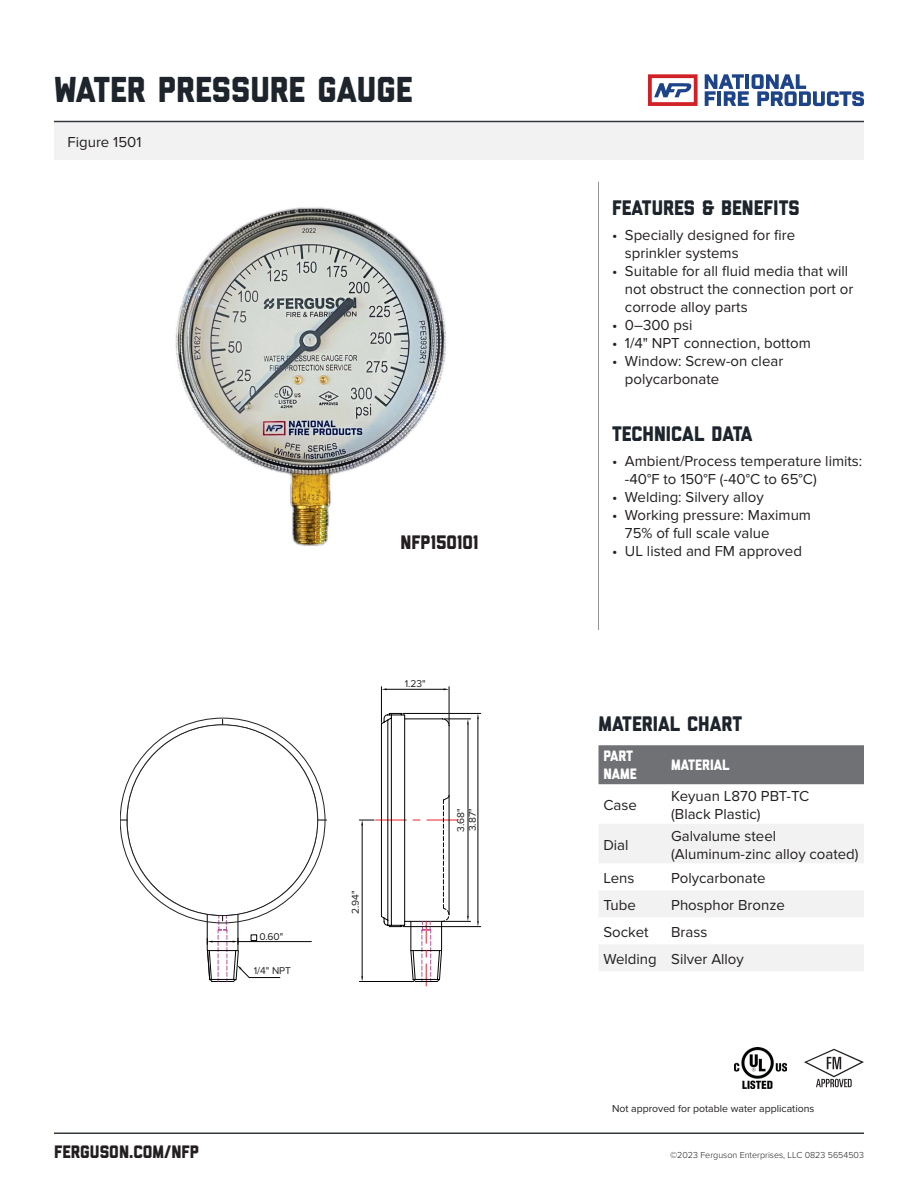
<style>
.page{position:relative;width:918px;height:1188px;background:#fff}
.page>*{position:absolute;margin:0;border:0;box-sizing:border-box;transform-origin:0 0}
.t1{font:800 36px "Liberator";color:#1d242c}
.t2{font:800 21px "Liberator";color:#1d242c}
.t3{font:800 19.5px "Liberator";color:#231f20}
.t4{font:800 18px "Liberator";color:#231f20}
.t5{font:15px/18px "Proxima Nova";color:#231f20}
.t6{font:800 15px/18px "Liberator";color:#fff}
.t7{font:10.5px "Proxima Nova";color:#231f20}
.t8{font:10.2px/11.9px "Proxima Nova";color:#231f20}
.t9{font:300 9px "Proxima Nova";color:#231f20}
</style>
<div class="page">
<div style="left:54px;top:122px;width:810px;height:38px;background:#f2f2f3"></div>
<img style="left:175px;top:207px;width:271px;height:339px">
<div style="left:598px;top:745px;width:266px;height:39px;background:#707174"></div>
<svg style="left:599px;top:824px;width:265px;height:147px"></svg>
<svg style="left:471px;top:713px;width:10px;height:215px"></svg>
<svg style="left:477px;top:713px;width:2px;height:6px"></svg>
<svg style="left:477px;top:921px;width:2px;height:6px"></svg>
<hr style="left:381px;top:687px;width:1px;height:35px;background:#020304">
<hr style="left:449px;top:687px;width:1px;height:37px;background:#020304">
<hr style="left:387px;top:689px;width:57px;height:1px;background:#020304">
<svg style="left:127px;top:713px;width:344px;height:273px"></svg>
<hr style="left:598px;top:182px;width:1px;height:448px;background:#949698">
<img style="left:735px;top:1047px;width:51px;height:42px">
<svg style="left:804px;top:1049px;width:60px;height:38px"></svg>
<svg style="left:705px;top:74px;width:159px;height:32px"></svg>
<svg style="left:648px;top:74px;width:50px;height:32px"></svg>
<hr style="left:54px;top:121px;width:810px;height:1px;background:#35383f">
<hr style="left:54px;top:1132px;width:810px;height:2px;background:#35383f">
<h1 class="t1" style="left:54px;top:76px;width:360px">WATER PRESSURE GAUGE</h1>
<p class="t5" style="left:68px;top:133px;width:75px">Figure 1501</p>
<p class="t8" style="left:259px;top:931px;width:25px">0.60"</p>
<p class="t8" style="left:254px;top:965px;width:39px">1/4" NPT</p>
<h3 class="t3" style="left:401px;top:535px;width:79px">NFP150101</h3>
<p class="t8" style="left:405px;top:678px;width:23px">1.23"</p>
<p class="t8" style="left:350px;top:914px;width:25px;rotate:-90deg">2.94"</p>
<p class="t8" style="left:455px;top:832px;width:25px;rotate:-90deg">3.68"<br>3.87"</p>
<p class="t4" style="left:54px;top:1146px;width:147px">FERGUSON.COM/NFP</p>
<h2 class="t2" style="left:612px;top:201px;width:189px">FEATURES &amp; BENEFITS</h2>
<p class="t5" style="left:625px;top:226px;width:172px;text-indent:-13px">• Specially designed for fire sprinkler systems</p>
<p class="t5" style="left:625px;top:262px;width:230px;text-indent:-13px">• Suitable for all fluid media that will not obstruct the connection port or corrode alloy parts</p>
<p class="t5" style="left:612px;top:316px;width:82px">• 0–300 psi</p>
<p class="t5" style="left:612px;top:334px;width:200px">• 1/4" NPT connection, bottom</p>
<p class="t5" style="left:625px;top:352px;width:160px;text-indent:-13px">• Window: Screw-on clear polycarbonate</p>
<h2 class="t2" style="left:612px;top:426px;width:142px">TECHNICAL DATA</h2>
<p class="t5" style="left:625px;top:452px;width:239px;text-indent:-13px">• Ambient/Process temperature limits: -40°F to 150°F (-40°C to 65°C)</p>
<p class="t5" style="left:612px;top:488px;width:153px">• Welding: Silvery alloy</p>
<p class="t5" style="left:625px;top:506px;width:188px;text-indent:-13px">• Working pressure: Maximum<br>75% of full scale value</p>
<p class="t5" style="left:612px;top:542px;width:191px">• UL listed and FM approved</p>
<h2 class="t2" style="left:598px;top:716px;width:145px">MATERIAL CHART</h2>
<p class="t6" style="left:603px;top:748px;width:35px">PART<br>NAME</p>
<p class="t6" style="left:671px;top:757px;width:60px">MATERIAL</p>
<p class="t5" style="left:603px;top:796px;width:35px">Case</p>
<p class="t5" style="left:671px;top:787px;width:140px">Keyuan L870 PBT-TC (Black Plastic)</p>
<p class="t5" style="left:603px;top:836px;width:27px">Dial</p>
<p class="t5" style="left:671px;top:827px;width:189px">Galvalume steel (Aluminum-zinc alloy coated)</p>
<p class="t5" style="left:603px;top:869px;width:33px">Lens</p>
<p class="t5" style="left:671px;top:869px;width:96px">Polycarbonate</p>
<p class="t5" style="left:603px;top:896px;width:34px">Tube</p>
<p class="t5" style="left:671px;top:896px;width:115px">Phosphor Bronze</p>
<p class="t5" style="left:603px;top:923px;width:47px">Socket</p>
<p class="t5" style="left:603px;top:919px;width:142px;line-height:27px;text-indent:68px">Brass<br>Welding Silver Alloy</p>
<p class="t7" style="left:612px;top:1103px;width:204px">Not approved for potable water applications</p>
<p class="t9" style="left:670px;top:1150px;width:195px">©2023 Ferguson Enterprises, LLC 0823 5654503</p>
</div>
